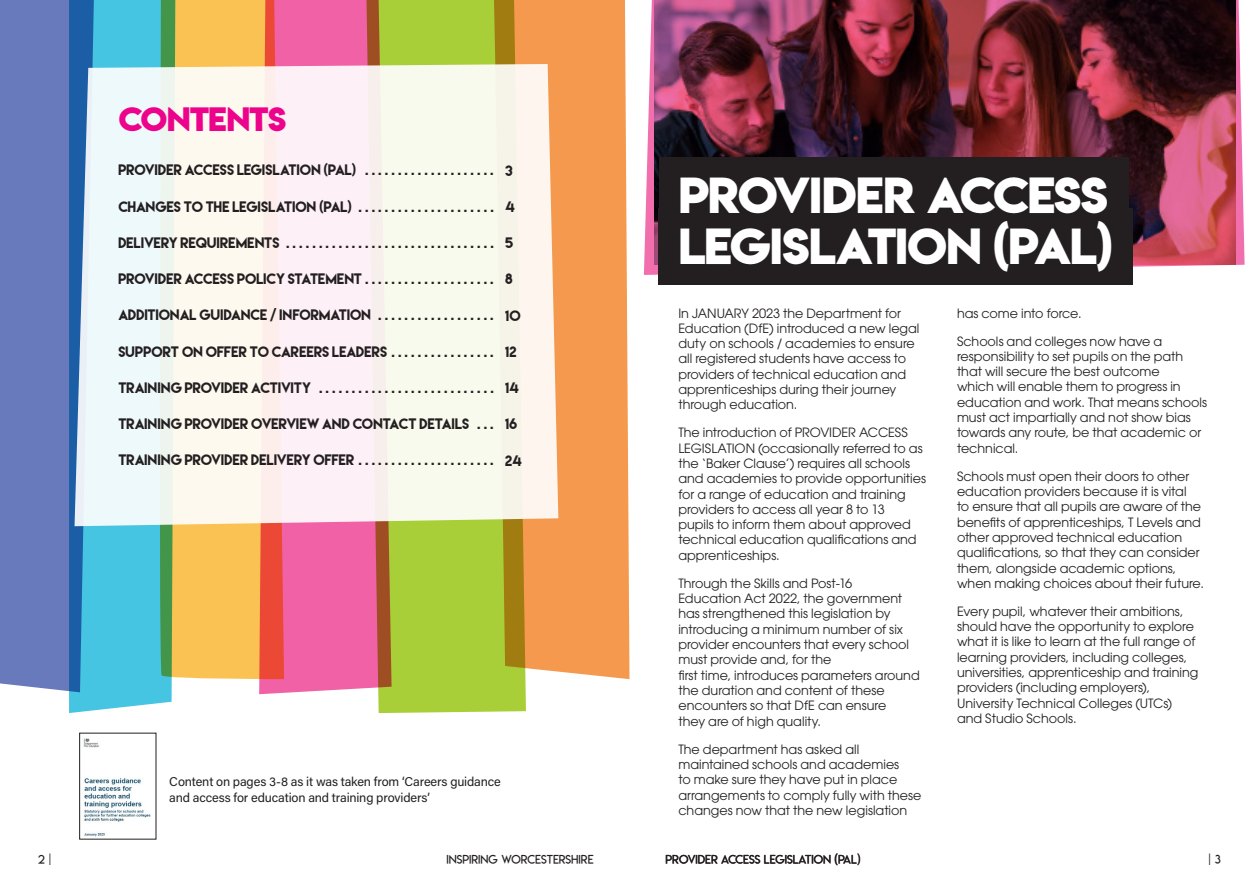
<style>
.page{position:relative;width:1259px;height:893px;background:#fff}
.page>*{position:absolute;margin:0;border:0;box-sizing:border-box;transform-origin:0 0}
.t1{font:45px/50.6px "Lemon Milkbold";letter-spacing:-.03em;color:#fff}
.t2{font:30px "Lemon Milkbold";letter-spacing:-.035em;color:#ed028c}
.who_are_h{font:13.5px "Lemon Milk";letter-spacing:-.005em;color:#231f20}
.Body{font:12.75px/15.3px "ITC Avant Garde Pro";color:#231f20}
.Body-2{font:12.75px/15.3px "Acumin Pro";letter-spacing:-.01em;color:#231f20}
.t3{font:12px "Lemon Milklight";color:#231f20}
</style>
<div class="page">
<img style="left:644px;top:0;width:600px;height:275px">
<div style="left:0;top:0;width:69px;height:692px;background:#687abc"></div>
<svg style="left:69px;top:0;width:103px;height:713px;background:#3fadd4"></svg>
<svg style="left:158px;top:0;width:101px;height:679px;background:#debc55"></svg>
<svg style="left:259px;top:0;width:104px;height:694px;background:#ef6190"></svg>
<svg style="left:363px;top:0;width:163px;height:713px;background:#aebb41"></svg>
<svg style="left:488px;top:0;width:141px;height:679px;background:#eb9c4c"></svg>
<svg style="left:74px;top:64px;width:484px;height:462px;fill:#f7f9ef"></svg>
<div style="left:659px;top:157px;width:469px;height:77px;background:#231f20"></div>
<div style="left:659px;top:208px;width:474px;height:76px;background:#231f20"></div>
<img style="left:83px;top:738px;width:68px;height:99px">
<div style="left:79px;top:733px;width:77px;height:107px;border:1px solid #231f20"></div>
<h2 class="t2" style="left:119px;top:97px;width:169px">CONTENTS</h2>
<p class="who_are_h" style="left:119px;top:163px;width:371px">PROVIDER ACCESS LEGISLATION (PAL) . . . . . . . . . . . . . . . . . . .</p>
<p class="who_are_h" style="left:119px;top:199px;width:371px">CHANGES TO THE LEGISLATION (PAL) . . . . . . . . . . . . . . . . . . . .</p>
<p class="who_are_h" style="left:119px;top:236px;width:371px">DELIVERY REQUIREMENTS . . . . . . . . . . . . . . . . . . . . . . . . . . . . . . .</p>
<p class="who_are_h" style="left:119px;top:272px;width:371px">PROVIDER ACCESS POLICY STATEMENT . . . . . . . . . . . . . . . . . . .</p>
<p class="who_are_h" style="left:119px;top:308px;width:371px">ADDITIONAL GUIDANCE / INFORMATION . . . . . . . . . . . . . . . . .</p>
<p class="who_are_h" style="left:119px;top:344px;width:371px">SUPPORT ON OFFER TO CAREERS LEADERS . . . . . . . . . . . . . . .</p>
<p class="who_are_h" style="left:119px;top:381px;width:371px">TRAINING PROVIDER ACTIVITY . . . . . . . . . . . . . . . . . . . . . . . . . .</p>
<p class="who_are_h" style="left:119px;top:417px;width:371px">TRAINING PROVIDER OVERVIEW AND CONTACT DETAILS . .</p>
<p class="who_are_h" style="left:119px;top:453px;width:371px">TRAINING PROVIDER DELIVERY OFFER . . . . . . . . . . . . . . . . . . . .</p>
<p class="who_are_h" style="left:505px;top:163px;width:9px">3</p>
<p class="who_are_h" style="left:505px;top:200px;width:11px">4</p>
<p class="who_are_h" style="left:505px;top:236px;width:10px">5</p>
<p class="who_are_h" style="left:505px;top:272px;width:9px">8</p>
<p class="who_are_h" style="left:505px;top:308px;width:17px">10</p>
<p class="who_are_h" style="left:505px;top:345px;width:13px">12</p>
<p class="who_are_h" style="left:505px;top:381px;width:15px">14</p>
<p class="who_are_h" style="left:505px;top:417px;width:14px">16</p>
<p class="who_are_h" style="left:505px;top:453px;width:18px">24</p>
<p class="Body-2" style="left:169px;top:774px;width:333px">Content on pages 3-8 as it was taken from ‘Careers guidance and access for education and training providers’</p>
<p class="t3" style="left:38px;top:851px;width:15px">2 |</p>
<p class="t3" style="left:446px;top:851px;width:149px">INSPIRING WORCESTERSHIRE</p>
<h2 class="t1" style="left:678px;top:170px;width:435px">PROVIDER ACCESS<br>LEGISLATION (PAL)</h2>
<p class="Body" style="left:678px;top:305px;width:243px">In JANUARY 2023 the Department for Education (DfE) introduced a new legal duty on schools / academies to ensure all registered students have access to providers of technical education and apprenticeships during their journey through education.</p>
<p class="Body" style="left:678px;top:425px;width:249px">The introduction of PROVIDER ACCESS LEGISLATION (occasionally referred to as the ‘Baker Clause’) requires all schools and academies to provide opportunities for a range of education and training providers to access all year 8 to 13<br>pupils to inform them about approved technical education qualifications and apprenticeships.</p>
<p class="Body" style="left:678px;top:575px;width:243px">Through the Skills and Post-16<br>Education Act 2022, the government has strengthened this legislation by introducing a minimum number of six provider encounters that every school must provide and, for the<br>first time, introduces parameters around the duration and content of these encounters so that DfE can ensure<br>they are of high quality.</p>
<p class="Body" style="left:678px;top:741px;width:244px">The department has asked all maintained schools and academies<br>to make sure they have put in place arrangements to comply fully with these changes now that the new legislation</p>
<p class="Body" style="left:957px;top:305px;width:126px">has come into force.</p>
<p class="Body" style="left:957px;top:333px;width:252px">Schools and colleges now have a responsibility to set pupils on the path that will secure the best outcome<br>which will enable them to progress in education and work. That means schools must act impartially and not show bias towards any route, be that academic or technical.</p>
<p class="Body" style="left:957px;top:468px;width:248px">Schools must open their doors to other education providers because it is vital<br>to ensure that all pupils are aware of the benefits of apprenticeships, T Levels and other approved technical education qualifications, so that they can consider them, alongside academic options, when making choices about their future.</p>
<p class="Body" style="left:957px;top:603px;width:243px">Every pupil, whatever their ambitions, should have the opportunity to explore what it is like to learn at the full range of learning providers, including colleges, universities, apprenticeship and training providers (including employers), University Technical Colleges (UTCs) and Studio Schools.</p>
<p class="t3" style="left:665px;top:851px;width:196px">PROVIDER ACCESS LEGISLATION (PAL)</p>
<p class="t3" style="left:1208px;top:851px;width:14px">| 3</p>
</div>
